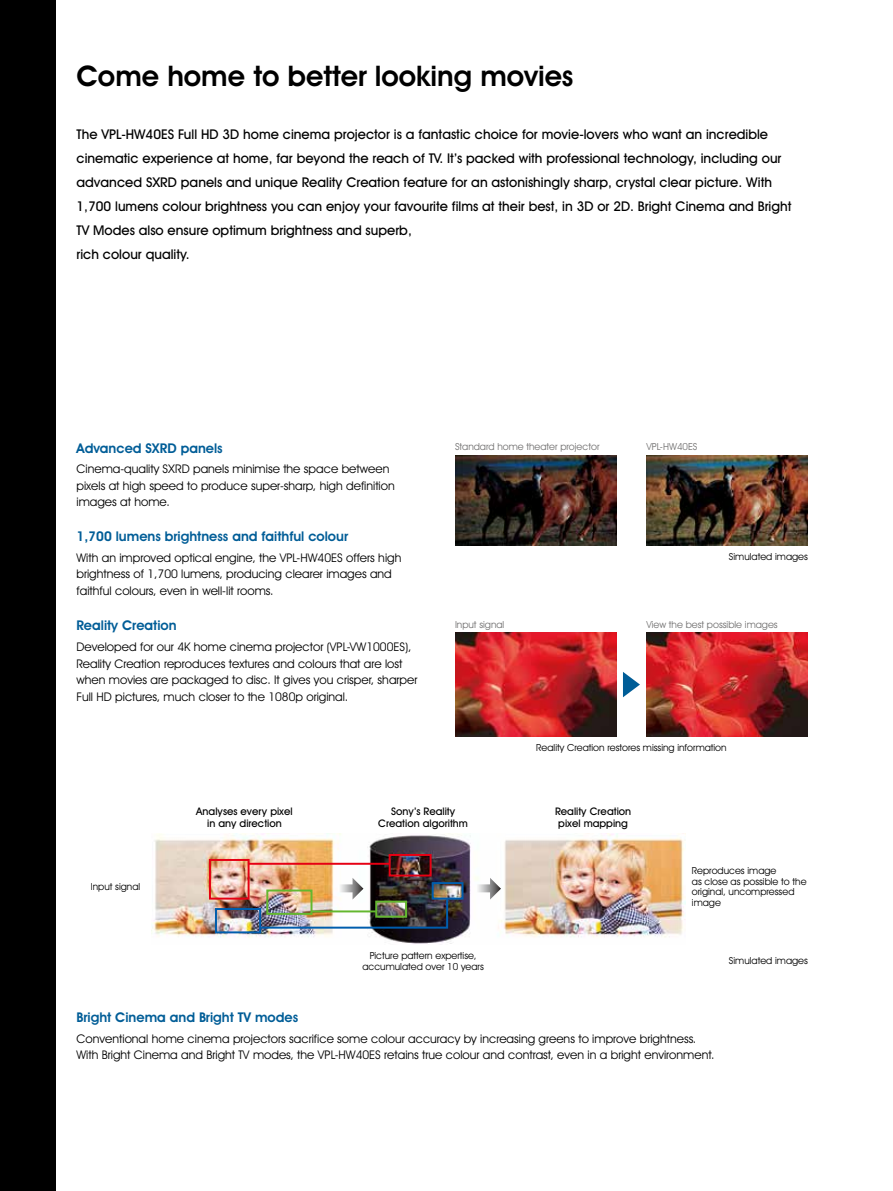
<style>
.page{position:relative;width:893px;height:1191px;background:#fff}
.page>*{position:absolute;margin:0;border:0;box-sizing:border-box;transform-origin:0 0}
.t1{font:600 28.5px "Avant Garde IT Cby BT";color:#000}
.t2{font:500 13.5px/24px "Avant Garde IT Cby BT";color:#000}
.t3{font:600 13.5px "Avant Garde IT Cby BT";color:#005d97}
.t4{font:12px/16.5px "Avant Garde IT Cby BT";color:#000}
.t5{font:500 10.5px/12px "Avant Garde IT Cby BT";color:#000;text-align:center}
.t6{font:9.75px/10.5px "Avant Garde IT Cby BT";color:#000;text-align:center}
.t7{font:9.75px "Avant Garde IT Cby BT";color:#727171}
</style>
<div class="page">
<div style="left:0;top:0;width:55px;height:1191px;background:#000"></div>
<img style="left:151px;top:833px;width:534px;height:111px">
<div style="left:215px;top:908px;width:46px;height:25px;border:2px solid #005dad"></div>
<div style="left:389px;top:854px;width:43px;height:22px;border:2px solid #e60013"></div>
<div style="left:209px;top:859px;width:41px;height:40px;border:2px solid #e60013"></div>
<div style="left:432px;top:882px;width:31px;height:17px;border:2px solid #005dad"></div>
<hr style="left:249px;top:862px;width:140px;height:2px;background:#e60013">
<img style="left:259px;top:877px;width:190px;height:52px">
<svg style="left:476px;top:877px;width:25px;height:22px"></svg>
<img style="left:646px;top:455px;width:162px;height:91px">
<img style="left:455px;top:455px;width:162px;height:91px">
<img style="left:455px;top:633px;width:162px;height:103px">
<img style="left:646px;top:633px;width:162px;height:103px">
<svg style="left:623px;top:672px;width:17px;height:25px"></svg>
<h1 class="t1" style="left:77px;top:58px;width:498px">Come home to better looking movies</h1>
<p class="t2" style="left:77px;top:122px;width:716px">The VPL-HW40ES Full HD 3D home cinema projector is a fantastic choice for movie-lovers who want an incredible cinematic experience at home, far beyond the reach of TV. It’s packed with professional technology, including our advanced SXRD panels and unique Reality Creation feature for an astonishingly sharp, crystal clear picture. With 1,700 lumens colour brightness you can enjoy your favourite films at their best, in 3D or 2D. Bright Cinema and Bright TV Modes also ensure optimum brightness and superb,<br>rich colour quality.</p>
<p class="t3" style="left:77px;top:440px;width:148px">Advanced SXRD panels</p>
<p class="t4" style="left:77px;top:461px;width:320px">Cinema-quality SXRD panels minimise the space between pixels at high speed to produce super-sharp, high definition images at home.</p>
<p class="t3" style="left:77px;top:528px;width:273px">1,700 lumens brightness and faithful colour</p>
<p class="t4" style="left:77px;top:549px;width:326px">With an improved optical engine, the VPL-HW40ES offers high brightness of 1,700 lumens, producing clearer images and faithful colours, even in well-lit rooms.</p>
<p class="t3" style="left:77px;top:617px;width:102px">Reality Creation</p>
<p class="t4" style="left:77px;top:638px;width:342px">Developed for our 4K home cinema projector (VPL-VW1000ES), Reality Creation reproduces textures and colours that are lost when movies are packaged to disc. It gives you crisper, sharper Full HD pictures, much closer to the 1080p original.</p>
<p class="t7" style="left:455px;top:440px;width:146px">Standard home theater projector</p>
<p class="t7" style="left:455px;top:618px;width:51px">Input signal</p>
<p class="t7" style="left:646px;top:440px;width:53px">VPL-HW40ES</p>
<p class="t6" style="left:729px;top:551px;width:80px">Simulated images</p>
<p class="t7" style="left:646px;top:618px;width:133px">View the best possible images</p>
<p class="t6" style="left:536px;top:742px;width:192px">Reality Creation restores missing information</p>
<p class="t6" style="left:91px;top:881px;width:51px">Input signal</p>
<p class="t5" style="left:196px;top:805px;width:98px">Analyses every pixel in any direction</p>
<p class="t5" style="left:555px;top:805px;width:78px">Reality Creation pixel mapping</p>
<p class="t5" style="left:378px;top:805px;width:91px">Sony’s Reality<br>Creation algorithm</p>
<p class="t6" style="left:362px;top:950px;width:123px">Picture pattern expertise, accumulated over 10 years</p>
<p class="t6" style="left:692px;top:865px;width:116px;text-align:left">Reproduces image<br>as close as possible to the original, uncompressed image</p>
<p class="t6" style="left:729px;top:954px;width:80px">Simulated images</p>
<p class="t3" style="left:77px;top:1009px;width:223px">Bright Cinema and Bright TV modes</p>
<p class="t4" style="left:77px;top:1030px;width:639px">Conventional home cinema projectors sacrifice some colour accuracy by increasing greens to improve brightness.<br>With Bright Cinema and Bright TV modes, the VPL-HW40ES retains true colour and contrast, even in a bright environment.</p>
</div>
